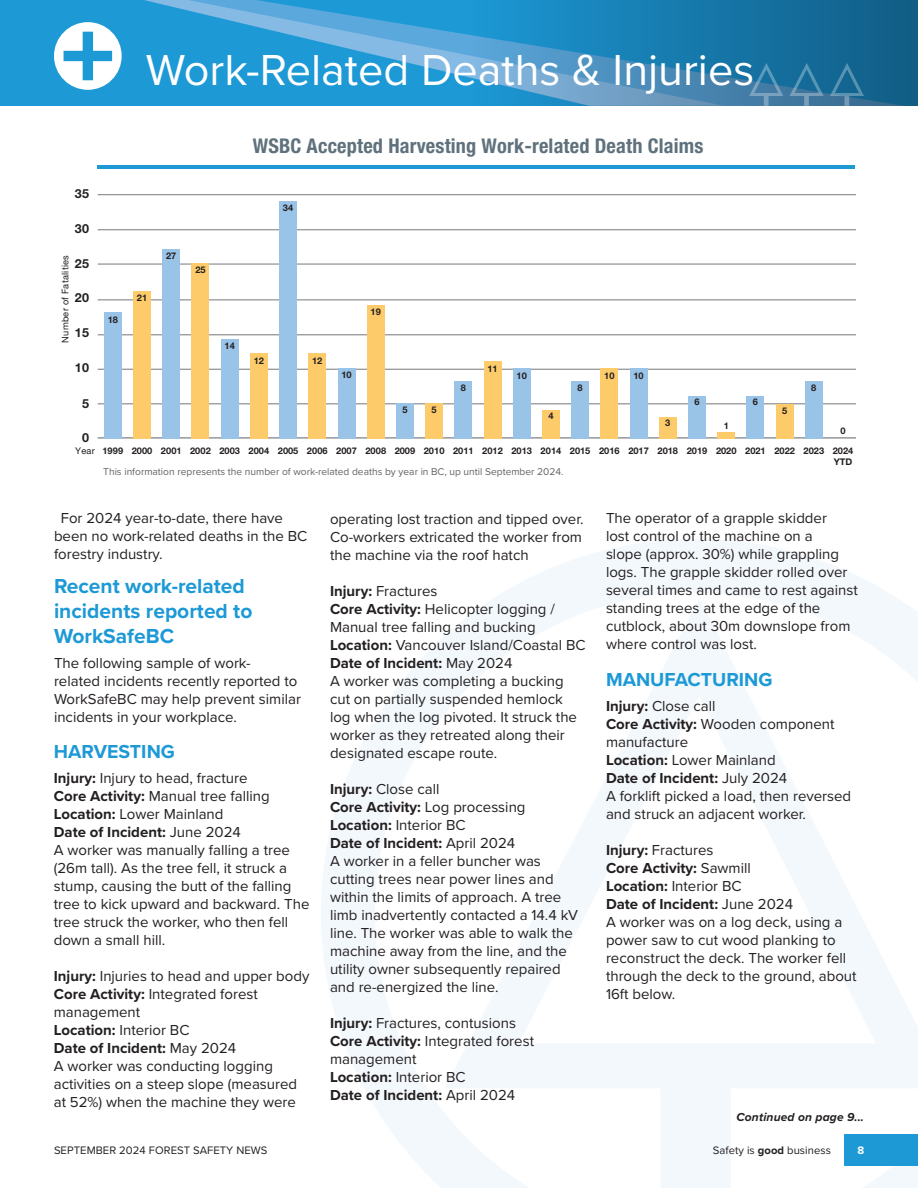
<style>
.page{position:relative;width:918px;height:1188px;background:#fff}
.page>*{position:absolute;margin:0;border:0;box-sizing:border-box;transform-origin:0 0}
.t1{font:45px "Proxima Nova";color:#fff}
.t2{font:700 21px/25.2px "Proxima Nova";color:#1d99d6}
.t3{font:700 condensed 20.25px "Helvetica Neue LT Std";letter-spacing:.01em;color:#5f717c}
.t4{font:700 19.5px "Proxima Nova";color:#1d99d6}
.t5{font:15px/18px "Proxima Nova";color:#231f20}
.t6{font:700 12.45px "Helvetica Neue LT Std";letter-spacing:.01em;color:#231f20}
.t7{font:italic 700 12px "Proxima Nova";letter-spacing:.015em;color:#231f20}
.t8{font:11.25px "Proxima Nova";letter-spacing:.005em;color:#231f20}
.t9{font:700 11.25px "Proxima Nova";color:#fff}
.t10{font:10.2px "Proxima Nova";color:#636366}
.t11{font:700 9.15px/11.1px "Helvetica Neue LT Std";color:#231f20;text-align:right}
.t12{font:9.15px "Helvetica Neue LT Std";letter-spacing:.025em;color:#231f20}
.s1{font-weight:700}
</style>
<div class="page">
<svg style="left:321px;top:539px;width:597px;height:649px"></svg>
<svg style="left:0;top:0;width:918px;height:106px;background:#2b8fc4"></svg>
<svg style="left:749px;top:63px;width:34px;height:43px"></svg>
<svg style="left:790px;top:63px;width:34px;height:43px"></svg>
<svg style="left:830px;top:63px;width:34px;height:43px"></svg>
<svg style="left:54px;top:22px;width:68px;height:68px"></svg>
<hr style="left:98px;top:437px;width:757px;height:2px;background:#939598">
<hr style="left:98px;top:403px;width:757px;height:1px;background:#939598">
<hr style="left:98px;top:369px;width:757px;height:1px;background:#939598">
<hr style="left:98px;top:334px;width:757px;height:1px;background:#939598">
<hr style="left:98px;top:299px;width:757px;height:1px;background:#939598">
<hr style="left:98px;top:263px;width:757px;height:2px;background:#939598">
<hr style="left:98px;top:229px;width:757px;height:1px;background:#939598">
<hr style="left:98px;top:194px;width:757px;height:1px;background:#939598">
<hr style="left:98px;top:165px;width:757px;height:3px;background:#1d99d6">
<div style="left:104px;top:312px;width:17px;height:127px;background:#9ac3e8"></div>
<div style="left:133px;top:291px;width:18px;height:148px;background:#fecb6b"></div>
<div style="left:163px;top:249px;width:17px;height:190px;background:#9ac3e8"></div>
<div style="left:192px;top:263px;width:17px;height:176px;background:#fecb6b"></div>
<div style="left:221px;top:339px;width:17px;height:100px;background:#9ac3e8"></div>
<div style="left:250px;top:354px;width:18px;height:85px;background:#fecb6b"></div>
<div style="left:279px;top:201px;width:18px;height:238px;background:#9ac3e8"></div>
<div style="left:309px;top:354px;width:17px;height:85px;background:#fecb6b"></div>
<div style="left:338px;top:368px;width:17px;height:71px;background:#9ac3e8"></div>
<div style="left:367px;top:305px;width:17px;height:134px;background:#fecb6b"></div>
<div style="left:396px;top:403px;width:18px;height:36px;background:#9ac3e8"></div>
<div style="left:425px;top:403px;width:18px;height:36px;background:#fecb6b"></div>
<div style="left:455px;top:381px;width:17px;height:58px;background:#9ac3e8"></div>
<div style="left:484px;top:361px;width:17px;height:78px;background:#fecb6b"></div>
<div style="left:513px;top:368px;width:17px;height:71px;background:#9ac3e8"></div>
<div style="left:542px;top:410px;width:18px;height:29px;background:#fecb6b"></div>
<div style="left:572px;top:381px;width:17px;height:58px;background:#9ac3e8"></div>
<div style="left:601px;top:368px;width:17px;height:71px;background:#fecb6b"></div>
<div style="left:630px;top:368px;width:17px;height:71px;background:#9ac3e8"></div>
<div style="left:659px;top:417px;width:17px;height:22px;background:#fecb6b"></div>
<div style="left:718px;top:432px;width:17px;height:7px;background:#fecb6b"></div>
<div style="left:805px;top:381px;width:18px;height:58px;background:#9ac3e8"></div>
<div style="left:776px;top:404px;width:17px;height:35px;background:#fecb6b"></div>
<div style="left:747px;top:396px;width:17px;height:43px;background:#9ac3e8"></div>
<div style="left:688px;top:396px;width:18px;height:43px;background:#9ac3e8"></div>
<div style="left:845px;top:1134px;width:73px;height:32px;background:#1d99d6"></div>
<h1 class="t1" style="left:146px;top:36px;width:610px">Work-Related Deaths &amp; Injuries</h1>
<h3 class="t3" style="left:253px;top:133px;width:452px">WSBC Accepted Harvesting Work-related Death Claims</h3>
<p class="t6" style="left:75px;top:186px;width:16px">35</p>
<p class="t6" style="left:75px;top:221px;width:16px">30</p>
<p class="t6" style="left:75px;top:255px;width:16px">25</p>
<p class="t6" style="left:75px;top:290px;width:16px">20</p>
<p class="t6" style="left:75px;top:325px;width:16px">15</p>
<p class="t6" style="left:75px;top:360px;width:16px">10</p>
<p class="t6" style="left:82px;top:396px;width:8px">5</p>
<p class="t6" style="left:82px;top:430px;width:8px">0</p>
<p class="t12" style="left:60px;top:343px;width:89px;rotate:-90deg">Number of Fatalities</p>
<p class="t12" style="left:75px;top:446px;width:21px">Year</p>
<p class="t11" style="left:108px;top:314px;width:12px">18</p>
<p class="t11" style="left:137px;top:292px;width:12px">21</p>
<p class="t11" style="left:166px;top:250px;width:12px">27</p>
<p class="t11" style="left:195px;top:264px;width:12px">25</p>
<p class="t11" style="left:283px;top:202px;width:12px">34</p>
<p class="t11" style="left:225px;top:340px;width:12px">14</p>
<p class="t11" style="left:254px;top:355px;width:12px">12</p>
<p class="t11" style="left:312px;top:355px;width:12px">12</p>
<p class="t11" style="left:371px;top:306px;width:12px">19</p>
<p class="t11" style="left:487px;top:363px;width:12px">11</p>
<p class="t11" style="left:341px;top:369px;width:12px">10</p>
<p class="t11" style="left:517px;top:370px;width:12px">10</p>
<p class="t11" style="left:604px;top:370px;width:12px">10</p>
<p class="t11" style="left:633px;top:370px;width:12px">10</p>
<p class="t11" style="left:402px;top:404px;width:7px">5</p>
<p class="t11" style="left:432px;top:404px;width:7px">5</p>
<p class="t11" style="left:461px;top:382px;width:7px">8</p>
<p class="t11" style="left:548px;top:410px;width:7px">4</p>
<p class="t11" style="left:578px;top:382px;width:7px">8</p>
<p class="t11" style="left:665px;top:417px;width:7px">3</p>
<p class="t11" style="left:694px;top:396px;width:7px">6</p>
<p class="t11" style="left:753px;top:396px;width:7px">6</p>
<p class="t11" style="left:724px;top:420px;width:7px">1</p>
<p class="t11" style="left:782px;top:405px;width:7px">5</p>
<p class="t11" style="left:811px;top:382px;width:7px">8</p>
<p class="t11" style="left:841px;top:425px;width:7px">0</p>
<p class="t11" style="left:102px;top:445px;width:752px">1999 2000 2001 2002 2003 2004 2005 2006 2007 2008 2009 2010 2011 2012 2013 2014 2015 2016 2017 2018 2019 2020 2021 2022 2023 2024<br>YTD</p>
<p class="t10" style="left:103px;top:464px;width:462px">This information represents the number of work-related deaths by year in BC, up until September 2024.</p>
<p class="t5" style="left:54px;top:509px;width:255px;text-indent:7px">For 2024 year-to-date, there have been no work-related deaths in the BC forestry industry.</p>
<h2 class="t2" style="left:54px;top:572px;width:200px">Recent work-related incidents reported to<br>WorkSafeBC</h2>
<p class="t5" style="left:54px;top:653px;width:248px">The following sample of work-<br>related incidents recently reported to WorkSafeBC may help prevent similar incidents in your workplace.</p>
<h3 class="t4" style="left:54px;top:737px;width:123px">HARVESTING</h3>
<p class="t5" style="left:54px;top:768px;width:257px"><span class="s1">Injury:</span> Injury to head, fracture<br><span class="s1">Core Activity:</span> Manual tree falling<br><span class="s1">Location:</span> Lower Mainland<br><span class="s1">Date of Incident:</span> June 2024<br>A worker was manually falling a tree (26m tall). As the tree fell, it struck a stump, causing the butt of the falling tree to kick upward and backward. The tree struck the worker, who then fell down a small hill.</p>
<p class="t5" style="left:54px;top:966px;width:257px"><span class="s1">Injury:</span> Injuries to head and upper body<br><span class="s1">Core Activity:</span> Integrated forest management<br><span class="s1">Location:</span> Interior BC<br><span class="s1">Date of Incident:</span> May 2024<br>A worker was conducting logging activities on a steep slope (measured at 52%) when the machine they were</p>
<p class="t5" style="left:330px;top:509px;width:255px;text-align:justify">operating lost traction and tipped over.<br>Co-workers extricated the worker from the machine via the roof hatch</p>
<p class="t5" style="left:330px;top:581px;width:257px"><span class="s1">Injury:</span> Fractures<br><span class="s1">Core Activity:</span> Helicopter logging /<br>Manual tree falling and bucking<br><span class="s1">Location:</span> Vancouver Island/Coastal BC<br><span class="s1">Date of Incident:</span> May 2024<br>A worker was completing a bucking cut on partially suspended hemlock log when the log pivoted. It struck the worker as they retreated along their designated escape route.</p>
<p class="t5" style="left:330px;top:779px;width:249px"><span class="s1">Injury:</span> Close call<br><span class="s1">Core Activity:</span> Log processing<br><span class="s1">Location:</span> Interior BC<br><span class="s1">Date of Incident:</span> April 2024<br>A worker in a feller buncher was cutting trees near power lines and within the limits of approach. A tree limb inadvertently contacted a 14.4 kV line. The worker was able to walk the machine away from the line, and the utility owner subsequently repaired and re-energized the line.</p>
<p class="t5" style="left:330px;top:1013px;width:204px"><span class="s1">Injury:</span> Fractures, contusions<br><span class="s1">Core Activity:</span> Integrated forest management<br><span class="s1">Location:</span> Interior BC<br><span class="s1">Date of Incident:</span> April 2024</p>
<p class="t5" style="left:606px;top:509px;width:252px">The operator of a grapple skidder<br>lost control of the machine on a<br>slope (approx. 30%) while grappling logs. The grapple skidder rolled over several times and came to rest against standing trees at the edge of the cutblock, about 30m downslope from where control was lost.</p>
<h3 class="t4" style="left:606px;top:665px;width:168px">MANUFACTURING</h3>
<p class="t5" style="left:606px;top:696px;width:247px"><span class="s1">Injury:</span> Close call<br><span class="s1">Core Activity:</span> Wooden component manufacture<br><span class="s1">Location:</span> Lower Mainland<br><span class="s1">Date of Incident:</span> July 2024<br>A forklift picked a load, then reversed and struck an adjacent worker.</p>
<p class="t5" style="left:606px;top:840px;width:251px"><span class="s1">Injury:</span> Fractures<br><span class="s1">Core Activity:</span> Sawmill<br><span class="s1">Location:</span> Interior BC<br><span class="s1">Date of Incident:</span> June 2024<br>A worker was on a log deck, using a power saw to cut wood planking to reconstruct the deck. The worker fell through the deck to the ground, about<br>16ft below.</p>
<p class="t7" style="left:736px;top:1108px;width:129px">Continued on page 9...</p>
<p class="t8" style="left:54px;top:1142px;width:215px">SEPTEMBER 2024 FOREST SAFETY NEWS</p>
<p class="t8" style="left:713px;top:1142px;width:120px">Safety is <span class="s1">good</span> business</p>
<p class="t9" style="left:858px;top:1142px;width:8px">8</p>
</div>
